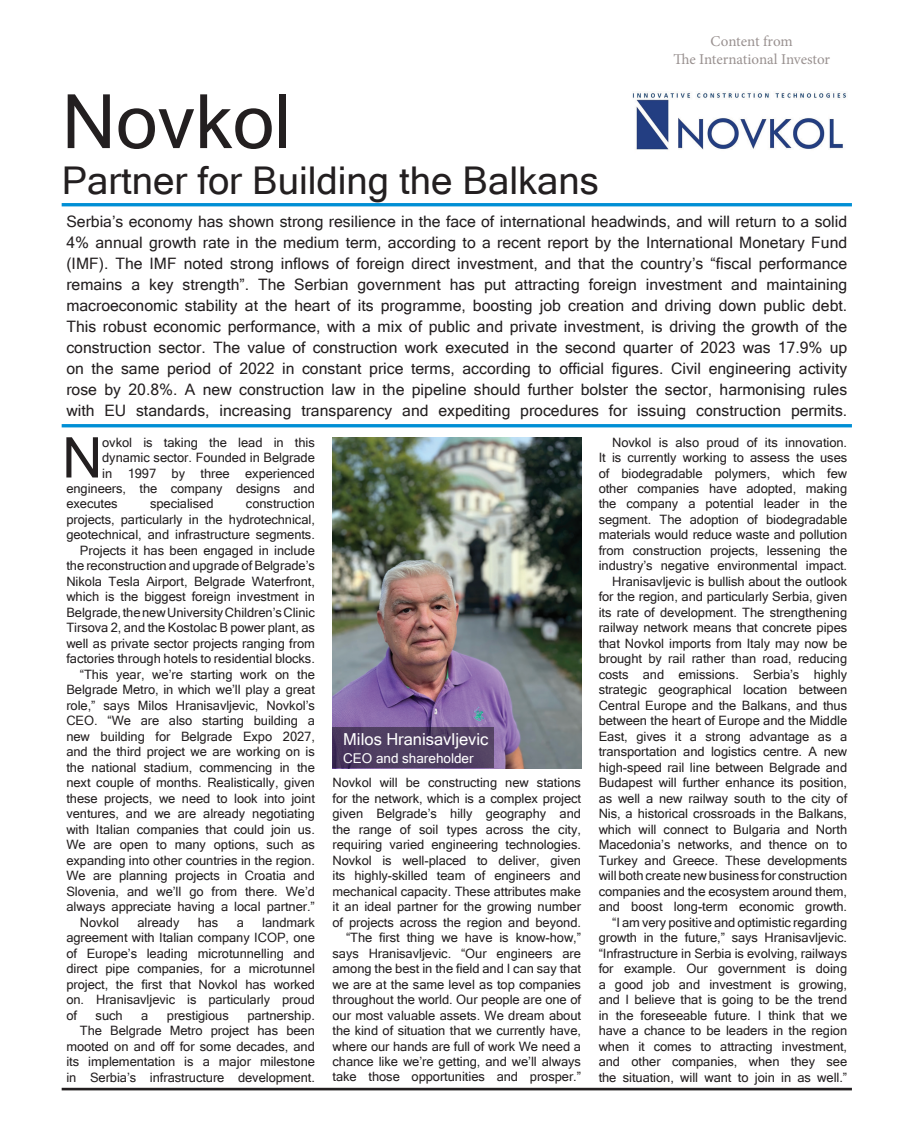
<style>
.page{position:relative;width:908px;height:1132px;background:#fff}
.page>*{position:absolute;margin:0;border:0;box-sizing:border-box;transform-origin:0 0}
.t1{font:75px "Microsoft Sans Serif";color:#231f20}
.t2{font:56.1px "Microsoft Sans Serif";color:#231f20}
.t3{font:38.25px "Microsoft Sans Serif";color:#231f20}
.t4{font:16.5px "Microsoft Sans Serif";color:#fff}
.t5{font:15.75px/21px "Microsoft Sans Serif";color:#231f20;text-align:justify}
.t6{font:15px/18px "Minion Pro";letter-spacing:-.005em;color:#999190;text-align:center}
.t7{font:13.5px "Microsoft Sans Serif";color:#fff}
.t8{font:12.9px/15.5px "Microsoft Sans Serif";letter-spacing:-.005em;color:#231f20;text-align:right}
</style>
<div class="page">
<hr style="left:62px;top:1087px;width:789px;height:3px;background:#231f20">
<hr style="left:62px;top:203px;width:789px;height:3px;background:#008fd5">
<hr style="left:62px;top:424px;width:789px;height:3px;background:#008fd5">
<img style="left:332px;top:437px;width:249px;height:331px">
<div style="left:332px;top:727px;width:161px;height:41px;background:#4f3e61"></div>
<img style="left:632px;top:92px;width:214px;height:58px">
<p class="t6" style="left:673px;top:32px;width:158px">Content from<br>The International Investor</p>
<h1 class="t1" style="left:62px;top:79px;width:231px">Novkol</h1>
<h3 class="t3" style="left:62px;top:159px;width:538px">Partner for Building the Balkans</h3>
<p class="t5" style="left:66px;top:211px;width:782px">Serbia’s economy has shown strong resilience in the face of international headwinds, and will return to a solid 4% annual growth rate in the medium term, according to a recent report by the International Monetary Fund (IMF). The IMF noted strong inflows of foreign direct investment, and that the country’s “fiscal performance remains a key strength”. The Serbian government has put attracting foreign investment and maintaining macroeconomic stability at the heart of its programme, boosting job creation and driving down public debt.<br>This robust economic performance, with a mix of public and private investment, is driving the growth of the construction sector. The value of construction work executed in the second quarter of 2023 was 17.9% up on the same period of 2022 in constant price terms, according to official figures. Civil engineering activity rose by 20.8%. A new construction law in the pipeline should further bolster the sector, harmonising rules with EU standards, increasing transparency and expediting procedures for issuing construction permits.</p>
<p class="t8" style="left:598px;top:434px;width:250px">Novkol is also proud of its innovation.<br>It is currently working to assess the uses of biodegradable polymers, which few other companies have adopted, making the company a potential leader in the segment. The adoption of biodegradable materials would reduce waste and pollution from construction projects, lessening the industry’s negative environmental impact.<br>Hranisavljevic is bullish about the outlook for the region, and particularly Serbia, given its rate of development. The strengthening railway network means that concrete pipes that Novkol imports from Italy may now be brought by rail rather than road, reducing costs and emissions. Serbia’s highly strategic geographical location between Central Europe and the Balkans, and thus between the heart of Europe and the Middle East, gives it a strong advantage as a transportation and logistics centre. A new high-speed rail line between Belgrade and Budapest will further enhance its position, as well a new railway south to the city of Nis, a historical crossroads in the Balkans, which will connect to Bulgaria and North Macedonia’s networks, and thence on to Turkey and Greece. These developments will both create new business for construction companies and the ecosystem around them, and boost long-term economic growth. “I am very positive and optimistic regarding growth in the future,” says Hranisavljevic. “Infrastructure in Serbia is evolving, railways for example. Our government is doing a good job and investment is growing, and I believe that is going to be the trend in the foreseeable future. I think that we have a chance to be leaders in the region when it comes to attracting investment, and other companies, when they see the situation, will want to join in as well.”</p>
<h2 class="t2" style="left:62px;top:425px;width:42px">N</h2>
<p class="t8" style="left:102px;top:434px;width:214px">ovkol is taking the lead in this</p>
<p class="t8" style="left:102px;top:449px;width:214px">dynamic sector. Founded in Belgrade</p>
<p class="t8" style="left:102px;top:465px;width:214px">in 1997 by three experienced</p>
<p class="t8" style="left:66px;top:480px;width:250px">engineers, the company designs and</p>
<p class="t8" style="left:66px;top:496px;width:53px">executes</p>
<p class="t8" style="left:150px;top:496px;width:65px">specialised</p>
<p class="t8" style="left:246px;top:496px;width:70px">construction</p>
<p class="t8" style="left:66px;top:511px;width:250px">projects, particularly in the hydrotechnical,</p>
<p class="t8" style="left:66px;top:527px;width:250px">geotechnical, and infrastructure segments.</p>
<p class="t8" style="left:80px;top:542px;width:236px">Projects it has been engaged in include</p>
<p class="t8" style="left:66px;top:558px;width:250px">the reconstruction and upgrade of Belgrade’s</p>
<p class="t8" style="left:66px;top:573px;width:250px">Nikola Tesla Airport, Belgrade Waterfront,</p>
<p class="t8" style="left:66px;top:589px;width:250px">which is the biggest foreign investment in</p>
<p class="t8" style="left:66px;top:604px;width:250px">Belgrade, the new University Children’s Clinic</p>
<p class="t8" style="left:66px;top:620px;width:250px">Tirsova 2, and the Kostolac B power plant, as</p>
<p class="t8" style="left:66px;top:635px;width:250px">well as private sector projects ranging from</p>
<p class="t8" style="left:66px;top:651px;width:250px">factories through hotels to residential blocks.</p>
<p class="t8" style="left:80px;top:666px;width:236px">“This year, we’re starting work on the</p>
<p class="t8" style="left:66px;top:682px;width:250px">Belgrade Metro, in which we’ll play a great</p>
<p class="t8" style="left:66px;top:697px;width:250px">role,” says Milos Hranisavljevic, Novkol’s</p>
<p class="t8" style="left:66px;top:713px;width:250px">CEO. “We are also starting building a</p>
<p class="t8" style="left:66px;top:728px;width:250px">new building for Belgrade Expo 2027,</p>
<p class="t8" style="left:66px;top:744px;width:250px">and the third project we are working on is</p>
<p class="t8" style="left:66px;top:759px;width:250px">the national stadium, commencing in the</p>
<p class="t8" style="left:66px;top:775px;width:250px">next couple of months. Realistically, given</p>
<p class="t8" style="left:66px;top:790px;width:250px">these projects, we need to look into joint</p>
<p class="t8" style="left:66px;top:805px;width:250px">ventures, and we are already negotiating</p>
<p class="t8" style="left:66px;top:821px;width:250px">with Italian companies that could join us.</p>
<p class="t8" style="left:66px;top:836px;width:250px">We are open to many options, such as</p>
<p class="t8" style="left:66px;top:852px;width:250px">expanding into other countries in the region.</p>
<p class="t8" style="left:66px;top:867px;width:250px">We are planning projects in Croatia and</p>
<p class="t8" style="left:66px;top:883px;width:250px">Slovenia, and we’ll go from there. We’d</p>
<p class="t8" style="left:66px;top:898px;width:250px">always appreciate having a local partner.”</p>
<p class="t8" style="left:80px;top:914px;width:41px">Novkol</p>
<p class="t8" style="left:137px;top:914px;width:43px">already</p>
<p class="t8" style="left:198px;top:914px;width:22px">has</p>
<p class="t8" style="left:237px;top:914px;width:9px">a</p>
<p class="t4" style="left:343px;top:730px;width:147px">Milos Hranisavljevic</p>
<p class="t7" style="left:343px;top:750px;width:132px">CEO and shareholder</p>
<p class="t8" style="left:332px;top:774px;width:250px">Novkol will be constructing new stations for the network, which is a complex project given Belgrade’s hilly geography and the range of soil types across the city, requiring varied engineering technologies.<br>Novkol is well-placed to deliver, given its highly-skilled team of engineers and mechanical capacity. These attributes make it an ideal partner for the growing number of projects across the region and beyond. “The first thing we have is know-how,” says Hranisavljevic. “Our engineers are among the best in the field and I can say that we are at the same level as top companies throughout the world. Our people are one of our most valuable assets. We dream about the kind of situation that we currently have, where our hands are full of work We need a chance like we’re getting, and we’ll always take those opportunities and prosper.”</p>
<p class="t8" style="left:66px;top:914px;width:250px;text-align:justify;text-indent:196px">landmark agreement with Italian company ICOP, one of Europe’s leading microtunnelling and direct pipe companies, for a microtunnel project, the first that Novkol has worked on. Hranisavljevic is particularly proud of</p>
<p class="t8" style="left:66px;top:1007px;width:250px">partnership.<br>The Belgrade Metro project has been mooted on and off for some decades, and its implementation is a major milestone in Serbia’s infrastructure development.</p>
<p class="t8" style="left:96px;top:1007px;width:29px">such</p>
<p class="t8" style="left:141px;top:1007px;width:9px">a</p>
<p class="t8" style="left:167px;top:1007px;width:63px">prestigious</p>
</div>
